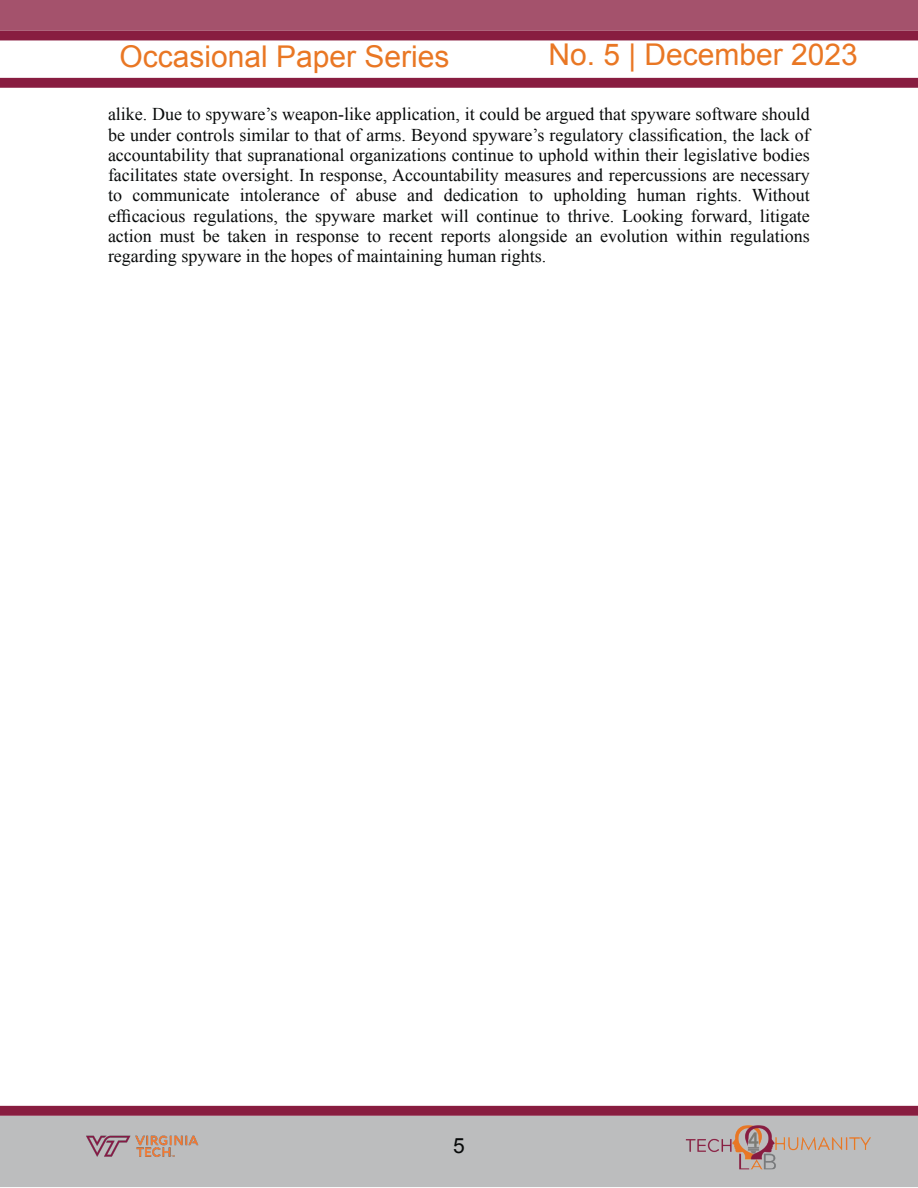
<style>
.page{position:relative;width:918px;height:1188px;background:#fff}
.page>*{position:absolute;margin:0;border:0;box-sizing:border-box;transform-origin:0 0}
.t1{font:30px "Arial";color:#e97724}
.t2{font:21px "Arial";color:#080a0a}
.t3{font:18px/20.2px "Times New Roman";color:#080a0a;text-align:justify}
</style>
<div class="page">
<div style="left:0;top:0;width:918px;height:31px;background:#a4526c"></div>
<div style="left:0;top:31px;width:918px;height:9px;background:#881d40"></div>
<div style="left:0;top:78px;width:918px;height:10px;background:#881d40"></div>
<div style="left:0;top:1116px;width:918px;height:71px;background:#bcbdbe"></div>
<div style="left:0;top:1106px;width:918px;height:10px;background:#881d40"></div>
<img style="left:65px;top:1115px;width:155px;height:42px">
<img style="left:686px;top:1125px;width:185px;height:44px">
<h1 class="t1" style="left:119px;top:40px;width:332px">Occasional Paper Series</h1>
<h1 class="t1" style="left:548px;top:37px;width:311px">No. 5 | December 2023</h1>
<p class="t3" style="left:108px;top:104px;width:703px">alike. Due to spyware’s weapon-like application, it could be argued that spyware software should be under controls similar to that of arms. Beyond spyware’s regulatory classification, the lack of accountability that supranational organizations continue to uphold within their legislative bodies facilitates state oversight. In response, Accountability measures and repercussions are necessary to communicate intolerance of abuse and dedication to upholding human rights. Without efficacious regulations, the spyware market will continue to thrive. Looking forward, litigate action must be taken in response to recent reports alongside an evolution within regulations regarding spyware in the hopes of maintaining human rights.</p>
<p class="t2" style="left:453px;top:1134px;width:13px">5</p>
</div>
